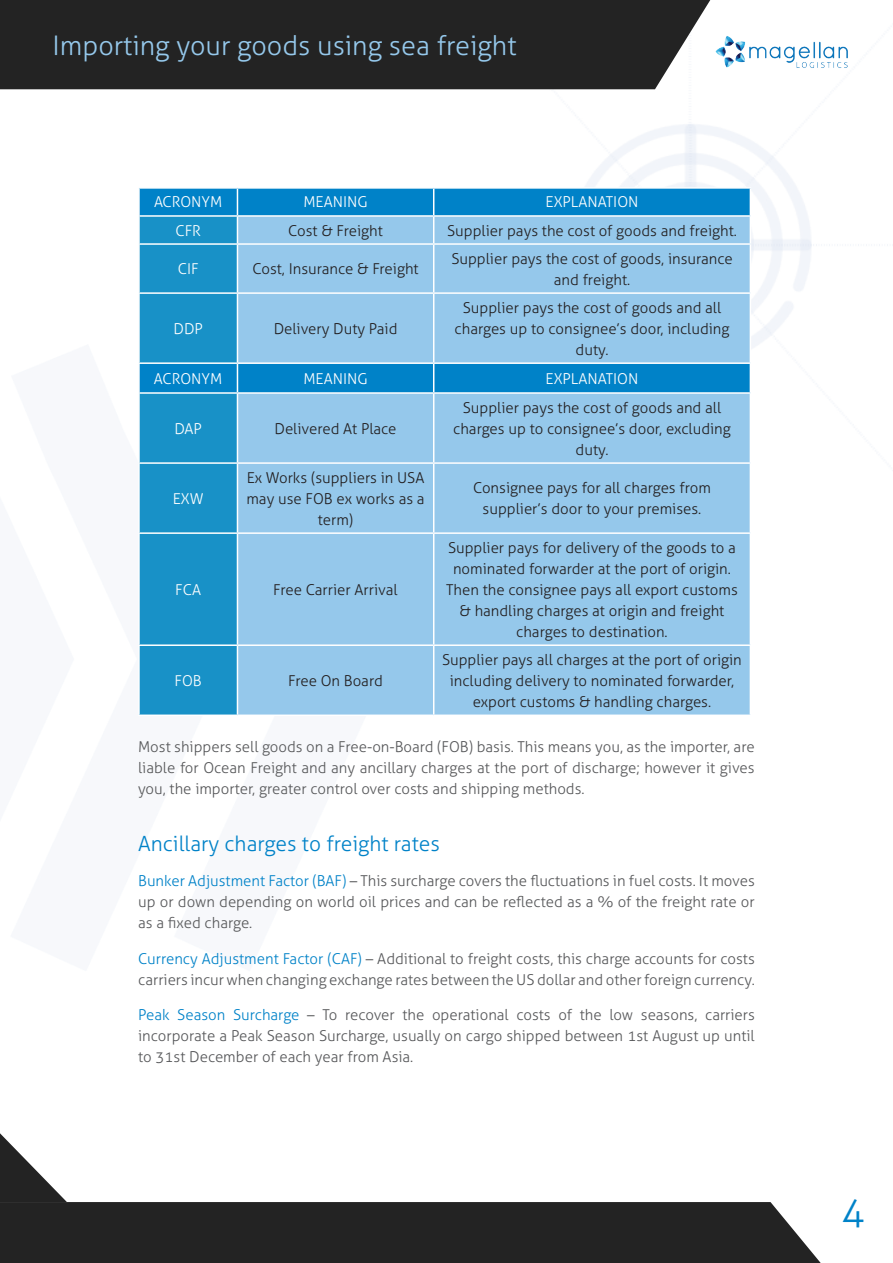
<style>
.page{position:relative;width:893px;height:1263px;background:#fff}
.page>*{position:absolute;margin:0;border:0;box-sizing:border-box;transform-origin:0 0}
.t1{font:300 39px "Aller";color:#0082c8}
.t2{font:300 27px "Aller";color:#95c8eb}
.t3{font:300 21px "Aller";color:#0082c8}
.t4{font:300 15px/21px "Aller";color:#57585a;text-align:justify}
.t5{font:300 15px/21px "Aller";color:#231f20;text-align:center}
.t6{font:300 15px "Aller";color:#fff}
.s1{color:#0082c8}
</style>
<div class="page">
<div style="left:0;top:1202px;width:821px;height:61px;background:#232323"></div>
<img style="left:385px;top:0;width:503px;height:348px">
<div style="left:0;top:0;width:710px;height:89px;background:#232323"></div>
<svg style="left:0;top:1133px;width:67px;height:69px"></svg>
<div style="left:140px;top:189px;width:610px;height:26px;background:#0082c8"></div>
<div style="left:140px;top:217px;width:97px;height:497px;background:#1891c7"></div>
<div style="left:238px;top:217px;width:512px;height:497px;background:#95c8eb"></div>
<hr style="left:237px;top:187px;width:197px;height:2px;background:#fff">
<hr style="left:434px;top:187px;width:317px;height:2px;background:#fff">
<hr style="left:237px;top:215px;width:197px;height:2px;background:#fff">
<svg style="left:237px;top:189px;width:1px;height:28px"></svg>
<hr style="left:434px;top:215px;width:317px;height:2px;background:#fff">
<svg style="left:433px;top:189px;width:1px;height:54px"></svg>
<svg style="left:750px;top:189px;width:1px;height:54px"></svg>
<hr style="left:138px;top:243px;width:99px;height:2px;background:#fff">
<hr style="left:237px;top:243px;width:197px;height:2px;background:#fff">
<hr style="left:434px;top:243px;width:317px;height:2px;background:#fff">
<hr style="left:433px;top:245px;width:1px;height:47px;background:#fff">
<hr style="left:750px;top:245px;width:1px;height:47px;background:#fff">
<hr style="left:138px;top:292px;width:99px;height:2px;background:#fff">
<hr style="left:237px;top:292px;width:197px;height:2px;background:#fff">
<hr style="left:434px;top:292px;width:317px;height:2px;background:#fff">
<hr style="left:433px;top:294px;width:1px;height:68px;background:#fff">
<hr style="left:750px;top:294px;width:1px;height:68px;background:#fff">
<hr style="left:138px;top:362px;width:99px;height:2px;background:#fff">
<hr style="left:237px;top:362px;width:197px;height:2px;background:#fff">
<hr style="left:434px;top:362px;width:317px;height:2px;background:#fff">
<svg style="left:433px;top:364px;width:1px;height:28px"></svg>
<hr style="left:138px;top:392px;width:99px;height:2px;background:#fff">
<hr style="left:237px;top:392px;width:197px;height:2px;background:#fff">
<hr style="left:434px;top:392px;width:317px;height:2px;background:#fff">
<hr style="left:433px;top:394px;width:1px;height:68px;background:#fff">
<hr style="left:138px;top:462px;width:99px;height:2px;background:#fff">
<hr style="left:237px;top:462px;width:197px;height:2px;background:#fff">
<hr style="left:434px;top:462px;width:317px;height:2px;background:#fff">
<hr style="left:433px;top:464px;width:1px;height:68px;background:#fff">
<hr style="left:138px;top:532px;width:99px;height:2px;background:#fff">
<hr style="left:237px;top:532px;width:197px;height:2px;background:#fff">
<hr style="left:434px;top:532px;width:317px;height:2px;background:#fff">
<hr style="left:433px;top:534px;width:1px;height:110px;background:#fff">
<hr style="left:138px;top:644px;width:99px;height:2px;background:#fff">
<hr style="left:237px;top:644px;width:197px;height:2px;background:#fff">
<hr style="left:434px;top:644px;width:317px;height:2px;background:#fff">
<hr style="left:433px;top:646px;width:1px;height:68px;background:#fff">
<h2 class="t2" style="left:53px;top:29px;width:465px">Importing your goods using sea freight</h2>
<p class="t6" style="left:154px;top:193px;width:70px">ACRONYM</p>
<p class="t6" style="left:303px;top:193px;width:66px">MEANING</p>
<p class="t6" style="left:546px;top:193px;width:94px">EXPLANATION</p>
<p class="t6" style="left:175px;top:221px;width:27px">CFR</p>
<p class="t5" style="left:288px;top:220px;width:96px">Cost &amp; Freight</p>
<p class="t5" style="left:447px;top:220px;width:291px">Supplier pays the cost of goods and freight.</p>
<p class="t6" style="left:178px;top:260px;width:22px">CIF</p>
<p class="t5" style="left:252px;top:258px;width:168px">Cost, Insurance &amp; Freight</p>
<p class="t5" style="left:451px;top:248px;width:283px">Supplier pays the cost of goods, insurance and freight.</p>
<p class="t6" style="left:174px;top:319px;width:31px">DDP</p>
<p class="t5" style="left:274px;top:318px;width:125px">Delivery Duty Paid</p>
<p class="t5" style="left:455px;top:297px;width:276px">Supplier pays the cost of goods and all charges up to consignee’s door, including duty.</p>
<p class="t6" style="left:154px;top:369px;width:70px">ACRONYM</p>
<p class="t6" style="left:303px;top:369px;width:66px">MEANING</p>
<p class="t6" style="left:546px;top:369px;width:94px">EXPLANATION</p>
<p class="t6" style="left:174px;top:419px;width:29px">DAP</p>
<p class="t5" style="left:275px;top:418px;width:124px">Delivered At Place</p>
<p class="t5" style="left:453px;top:397px;width:279px">Supplier pays the cost of goods and all charges up to consignee’s door, excluding duty.</p>
<p class="t6" style="left:173px;top:489px;width:32px">EXW</p>
<p class="t5" style="left:246px;top:467px;width:180px">Ex Works (suppliers in USA may use FOB ex works as a term)</p>
<p class="t5" style="left:473px;top:477px;width:239px">Consignee pays for all charges from supplier’s door to your premises.</p>
<p class="t6" style="left:175px;top:580px;width:27px">FCA</p>
<p class="t5" style="left:273px;top:579px;width:126px">Free Carrier Arrival</p>
<p class="t5" style="left:446px;top:537px;width:293px">Supplier pays for delivery of the goods to a nominated forwarder at the port of origin.<br>Then the consignee pays all export customs &amp; handling charges at origin and freight charges to destination.</p>
<p class="t5" style="left:442px;top:649px;width:301px">Supplier pays all charges at the port of origin including delivery to nominated forwarder, export customs &amp; handling charges.</p>
<p class="t4" style="left:138px;top:736px;width:618px">Most shippers sell goods on a Free-on-Board (FOB) basis. This means you, as the importer, are liable for Ocean Freight and any ancillary charges at the port of discharge; however it gives you, the importer, greater control over costs and shipping methods.</p>
<h3 class="t3" style="left:138px;top:830px;width:303px">Ancillary charges to freight rates</h3>
<p class="t4" style="left:138px;top:870px;width:618px"><span class="s1">Bunker Adjustment Factor (BAF)</span> – This surcharge covers the fluctuations in fuel costs. It moves up or down depending on world oil prices and can be reflected as a % of the freight rate or as a fixed charge.</p>
<p class="t4" style="left:138px;top:948px;width:618px"><span class="s1">Currency Adjustment Factor (CAF)</span> – Additional to freight costs, this charge accounts for costs carriers incur when changing exchange rates between the US dollar and other foreign currency.</p>
<p class="t4" style="left:138px;top:1004px;width:618px"><span class="s1">Peak Season Surcharge</span> – To recover the operational costs of the low seasons, carriers incorporate a Peak Season Surcharge, usually on cargo shipped between 1st August up until to 31st December of each year from Asia.</p>
<p class="t6" style="left:174px;top:671px;width:29px">FOB</p>
<p class="t5" style="left:288px;top:670px;width:96px">Free On Board</p>
<h1 class="t1" style="left:841px;top:1187px;width:25px">4</h1>
</div>
